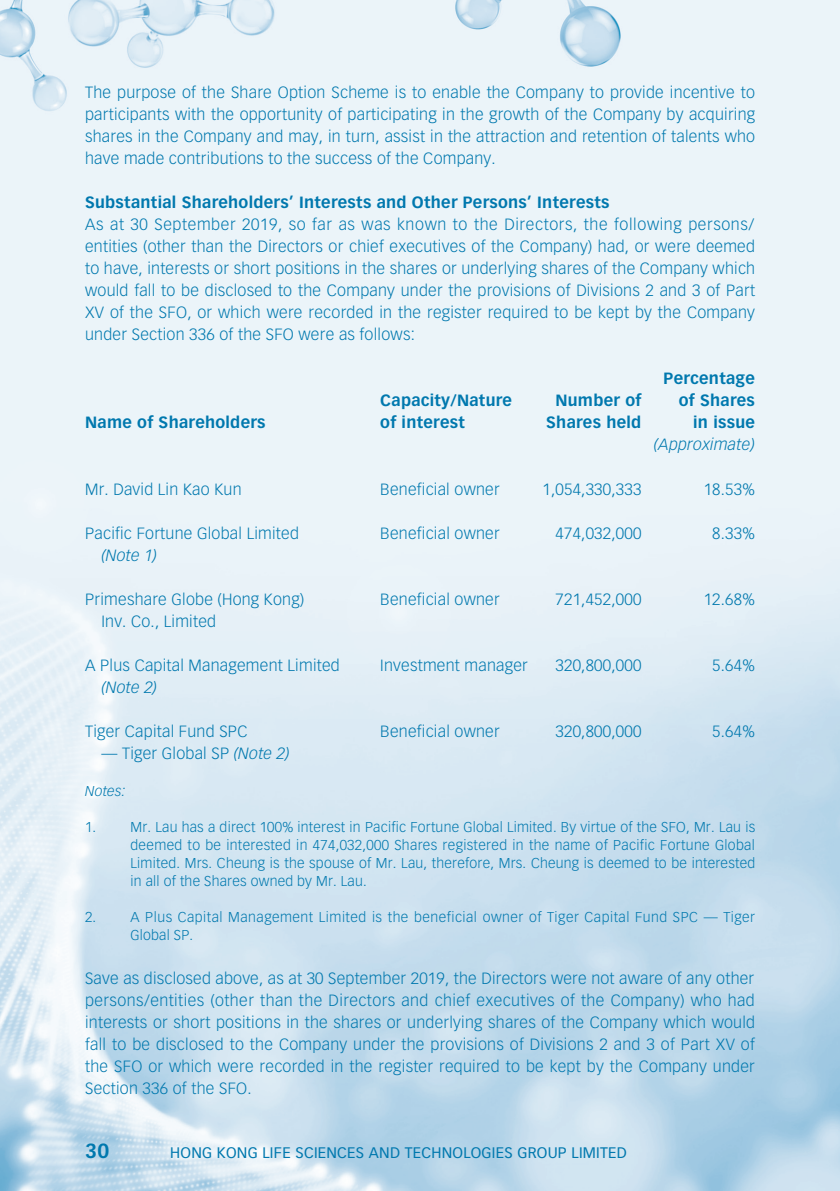
<style>
.page{position:relative;width:840px;height:1191px;background:#fff}
.page>*{position:absolute;margin:0;border:0;box-sizing:border-box;transform-origin:0 0}
.t1{font:700 20px "Vectora LT Std";color:#0078ae}
.t2{font:300 16px/22px "Vectora LT Std";letter-spacing:.015em;color:#0078ae;text-align:justify}
.t3{font:700 16px/22px "Vectora LT Std";letter-spacing:.02em;color:#0078ae}
.t4{font:italic 300 16px "Vectora LT Std";letter-spacing:.015em;color:#0078ae}
.t5{font:15px "Vectora LT Std";letter-spacing:.015em;color:#0078ae}
.t6{font:300 14px/18px "Vectora LT Std";letter-spacing:.035em;color:#0078ae;text-align:justify}
.t7{font:italic 300 14px "Vectora LT Std";letter-spacing:.015em;color:#0078ae}
.s1{font-style:italic}
</style>
<div class="page">
<img style="left:0;top:0;width:839px;height:1191px">
<p class="t2" style="left:85px;top:82px;width:671px">The purpose of the Share Option Scheme is to enable the Company to provide incentive to participants with the opportunity of participating in the growth of the Company by acquiring shares in the Company and may, in turn, assist in the attraction and retention of talents who have made contributions to the success of the Company.</p>
<p class="t3" style="left:85px;top:192px;width:525px">Substantial Shareholders’ Interests and Other Persons’ Interests</p>
<p class="t2" style="left:85px;top:214px;width:671px">As at 30 September 2019, so far as was known to the Directors, the following persons/ entities (other than the Directors or chief executives of the Company) had, or were deemed to have, interests or short positions in the shares or underlying shares of the Company which would fall to be disclosed to the Company under the provisions of Divisions 2 and 3 of Part XV of the SFO, or which were recorded in the register required to be kept by the Company under Section 336 of the SFO were as follows:</p>
<p class="t3" style="left:85px;top:412px;width:182px">Name of Shareholders</p>
<p class="t3" style="left:380px;top:390px;width:133px">Capacity/Nature of interest</p>
<p class="t3" style="left:546px;top:390px;width:97px;text-align:center">Number of<br>Shares held</p>
<p class="t3" style="left:663px;top:368px;width:93px;text-align:right">Percentage of Shares in issue</p>
<p class="t4" style="left:653px;top:435px;width:102px">(Approximate)</p>
<p class="t2" style="left:85px;top:478px;width:158px">Mr. David Lin Kao Kun</p>
<p class="t2" style="left:380px;top:478px;width:121px">Beneficial owner</p>
<p class="t2" style="left:542px;top:478px;width:100px">1,054,330,333</p>
<p class="t2" style="left:703px;top:478px;width:53px">18.53%</p>
<p class="t2" style="left:85px;top:522px;width:215px">Pacific Fortune Global Limited</p>
<p class="t4" style="left:101px;top:545px;width:57px">(Note 1)</p>
<p class="t2" style="left:380px;top:522px;width:121px">Beneficial owner</p>
<p class="t2" style="left:555px;top:522px;width:87px">474,032,000</p>
<p class="t2" style="left:711px;top:522px;width:44px">8.33%</p>
<p class="t2" style="left:101px;top:588px;width:204px;text-indent:-16px">Primeshare Globe (Hong Kong)<br>Inv. Co., Limited</p>
<p class="t2" style="left:380px;top:588px;width:121px">Beneficial owner</p>
<p class="t2" style="left:555px;top:588px;width:87px">721,452,000</p>
<p class="t2" style="left:703px;top:588px;width:53px">12.68%</p>
<p class="t2" style="left:85px;top:654px;width:256px">A Plus Capital Management Limited</p>
<p class="t4" style="left:101px;top:677px;width:57px">(Note 2)</p>
<p class="t2" style="left:380px;top:654px;width:149px">Investment manager</p>
<p class="t2" style="left:555px;top:654px;width:87px">320,800,000</p>
<p class="t2" style="left:711px;top:654px;width:44px">5.64%</p>
<p class="t2" style="left:85px;top:720px;width:164px">Tiger Capital Fund SPC</p>
<p class="t2" style="left:101px;top:742px;width:189px">— Tiger Global SP <span class="s1">(Note 2)</span></p>
<p class="t2" style="left:380px;top:720px;width:121px">Beneficial owner</p>
<p class="t2" style="left:555px;top:720px;width:87px">320,800,000</p>
<p class="t2" style="left:711px;top:720px;width:44px">5.64%</p>
<p class="t7" style="left:85px;top:782px;width:42px">Notes:</p>
<p class="t6" style="left:85px;top:818px;width:13px">1.</p>
<p class="t6" style="left:130px;top:818px;width:626px">Mr. Lau has a direct 100% interest in Pacific Fortune Global Limited. By virtue of the SFO, Mr. Lau is deemed to be interested in 474,032,000 Shares registered in the name of Pacific Fortune Global Limited. Mrs. Cheung is the spouse of Mr. Lau, therefore, Mrs. Cheung is deemed to be interested in all of the Shares owned by Mr. Lau.</p>
<p class="t6" style="left:85px;top:908px;width:13px">2.</p>
<p class="t6" style="left:130px;top:908px;width:625px">A Plus Capital Management Limited is the beneficial owner of Tiger Capital Fund SPC — Tiger<br>Global SP.</p>
<p class="t2" style="left:85px;top:967px;width:671px">Save as disclosed above, as at 30 September 2019, the Directors were not aware of any other persons/entities (other than the Directors and chief executives of the Company) who had interests or short positions in the shares or underlying shares of the Company which would fall to be disclosed to the Company under the provisions of Divisions 2 and 3 of Part XV of the SFO or which were recorded in the register required to be kept by the Company under Section 336 of the SFO.</p>
<p class="t1" style="left:85px;top:1139px;width:26px">30</p>
<p class="t5" style="left:170px;top:1143px;width:458px">HONG KONG LIFE SCIENCES AND TECHNOLOGIES GROUP LIMITED</p>
</div>
